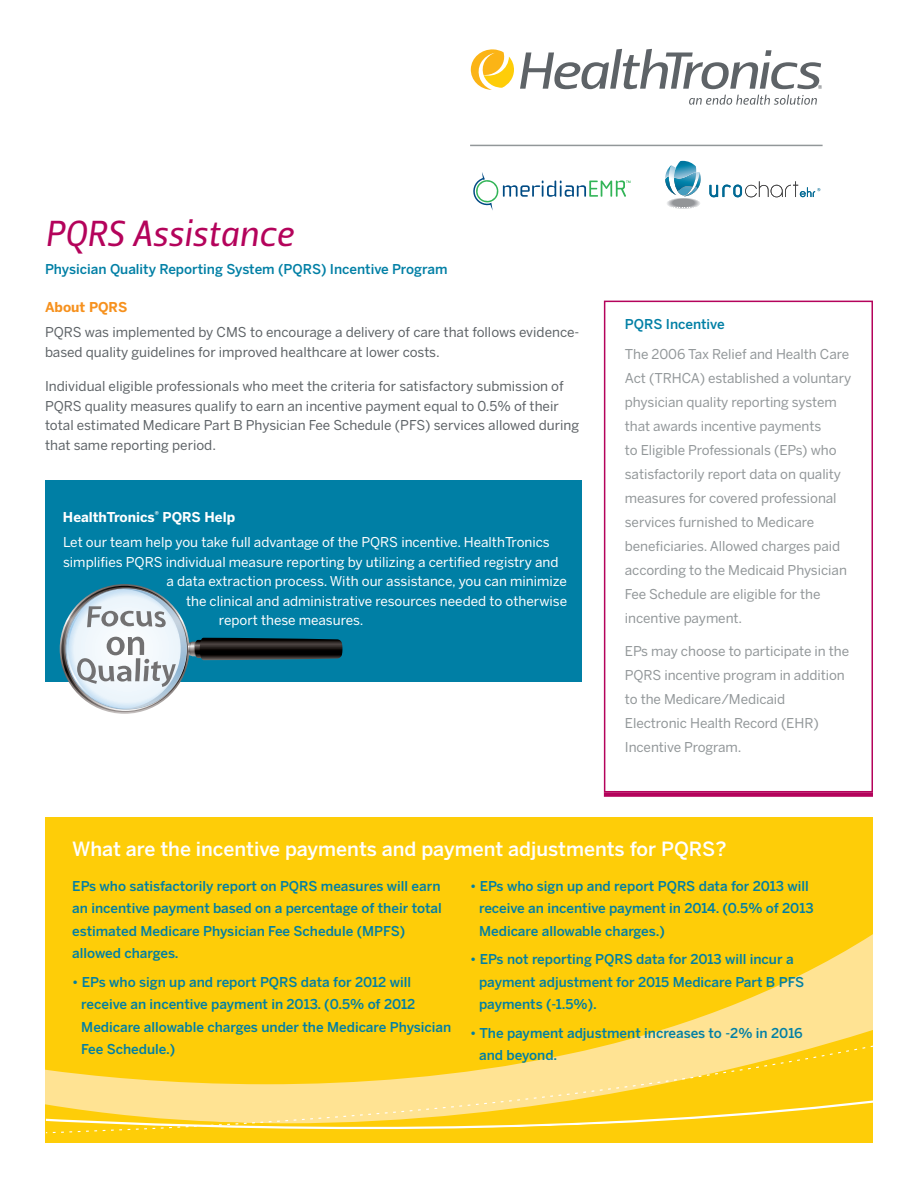
<style>
.page{position:relative;width:918px;height:1188px;background:#fff}
.page>*{position:absolute;margin:0;border:0;box-sizing:border-box;transform-origin:0 0}
.t1{font:36px "Leitura Sans Italic 2";color:#b4035b}
.t2{font:500 19.5px "Benton Sans";color:#fff}
.t3{font:500 13.5px/22.5px "Benton Sans";color:#007fa5}
.t4{font:13.5px/24px "Benton Sans";letter-spacing:-.005em;color:#929799}
.t5{font:13.5px/19.5px "Benton Sans";color:#5e6367}
.t6{font:13.5px/25.5px "Benton Sans";color:#fff}
.t7{font:700 13.5px "Benton Sans";color:#f6911e}
.s1{font-weight:700}
</style>
<div class="page">
<div style="left:45px;top:480px;width:536px;height:201px;background:#007fa5"></div>
<div style="left:45px;top:817px;width:828px;height:326px;background:#fecd08"></div>
<svg style="left:471px;top:49px;width:43px;height:41px"></svg>
<svg style="left:689px;top:95px;width:128px;height:10px"></svg>
<svg style="left:520px;top:49px;width:302px;height:40px"></svg>
<svg style="left:45px;top:934px;width:828px;height:187px"></svg>
<svg style="left:46px;top:1041px;width:827px;height:54px"></svg>
<svg style="left:46px;top:1095px;width:827px;height:39px"></svg>
<svg style="left:665px;top:161px;width:36px;height:48px"></svg>
<img style="left:684px;top:187px;width:14px;height:9px">
<svg style="left:709px;top:181px;width:111px;height:16px"></svg>
<svg style="left:473px;top:172px;width:158px;height:39px"></svg>
<hr style="left:470px;top:145px;width:353px;height:1px;background:#929799">
<div style="left:604px;top:301px;width:269px;height:491px;border:2px solid #b4035b"></div>
<div style="left:604px;top:792px;width:269px;height:5px;background:#b4035b"></div>
<svg style="left:67px;top:589px;width:275px;height:120px"></svg>
<h1 class="t1" style="left:45px;top:212px;width:250px">PQRS Assistance</h1>
<p class="t3" style="left:45px;top:258px;width:404px">Physician Quality Reporting System (PQRS) Incentive Program</p>
<p class="t7" style="left:45px;top:299px;width:84px">About PQRS</p>
<p class="t5" style="left:45px;top:322px;width:536px">PQRS was implemented by CMS to encourage a delivery of care that follows evidence&shy;based quality guidelines for improved healthcare at lower costs.</p>
<p class="t5" style="left:45px;top:376px;width:536px">Individual eligible professionals who meet the criteria for satisfactory submission of PQRS quality measures qualify to earn an incentive payment equal to 0.5% of their total estimated Medicare Part B Physician Fee Schedule (PFS) services allowed during that same reporting period.</p>
<p class="t6" style="left:63px;top:504px;width:488px"><span class="s1">HealthTronics</span><sup>®</sup> <span class="s1">PQRS Help<br></span>Let our team help you take full advantage of the PQRS incentive. HealthTronics</p>
<p class="t6" style="left:63px;top:549px;width:497px">simplifies PQRS individual measure reporting by utilizing a certified registry and</p>
<p class="t6" style="left:167px;top:568px;width:402px">a data extraction process. With our assistance, you can minimize</p>
<p class="t6" style="left:186px;top:588px;width:383px">the clinical and administrative resources needed to otherwise</p>
<p class="t6" style="left:219px;top:607px;width:146px">report these measures.</p>
<p class="t3" style="left:625px;top:313px;width:101px">PQRS Incentive</p>
<p class="t4" style="left:625px;top:342px;width:228px">The 2006 Tax Relief and Health Care Act (TRHCA) established a voluntary physician quality reporting system that awards incentive payments<br>to Eligible Professionals (EPs) who satisfactorily report data on quality measures for covered professional services furnished to Medicare beneficiaries. Allowed charges paid according to the Medicaid Physician Fee Schedule are eligible for the incentive payment.</p>
<p class="t4" style="left:625px;top:639px;width:226px">EPs may choose to participate in the<br>PQRS incentive program in addition to the Medicare/Medicaid<br>Electronic Health Record (EHR)<br>Incentive Program.</p>
<h2 class="t2" style="left:72px;top:837px;width:656px">What are the incentive payments and payment adjustments for PQRS?</h2>
<p class="t3" style="left:72px;top:874px;width:371px">EPs who satisfactorily report on PQRS measures will earn an incentive payment based on a percentage of their total estimated Medicare Physician Fee Schedule (MPFS) allowed charges.</p>
<p class="t3" style="left:81px;top:970px;width:372px;text-indent:-9px">• EPs who sign up and report PQRS data for 2012 will receive an incentive payment in 2013. (0.5% of 2012<br>Medicare allowable charges under the Medicare Physician Fee Schedule.)</p>
<p class="t3" style="left:479px;top:874px;width:336px;text-indent:-9px">• EPs who sign up and report PQRS data for 2013 will receive an incentive payment in 2014. (0.5% of 2013<br>Medicare allowable charges.)</p>
<p class="t3" style="left:479px;top:948px;width:327px;text-indent:-9px">• EPs not reporting PQRS data for 2013 will incur a payment adjustment for 2015 Medicare Part B PFS payments (-1.5%).</p>
<p class="t3" style="left:479px;top:1021px;width:325px;text-indent:-9px">• The payment adjustment increases to -2% in 2016 and beyond.</p>
</div>
